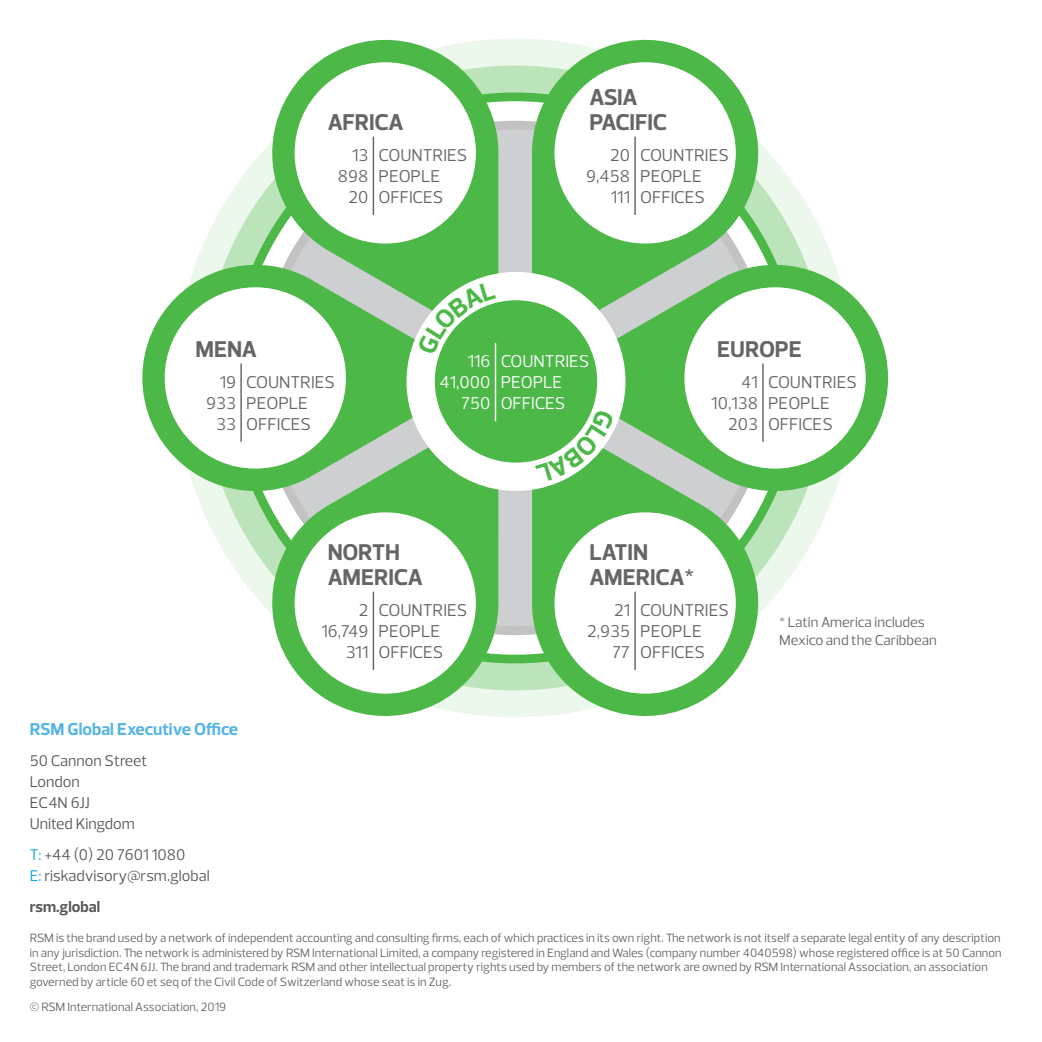
<style>
.page{position:relative;width:1042px;height:1042px;background:#fff}
.page>*{position:absolute;margin:0;border:0;box-sizing:border-box;transform-origin:0 0}
.t1{font:700 23.28px/24.7px "Prelo";letter-spacing:-.01em;color:#656568}
.t2{font:17.5px/21px "Prelo";color:#656568;text-align:right}
.t3{font:17.5px/21px "Prelo";color:#fff;text-align:right}
.Subhead_blue{font:700 17.5px "Prelo";color:#54b4e5}
.Body{font:15.75px/21px "Prelo";color:#57585a}
.Body-2{font:700 15.75px "Prelo";color:#57585a}
.t4{font:14.53px/17.5px "Prelo";color:#656568}
.Disclaimer{font:12.25px/14.7px "Prelo";color:#656568}
.s1{color:#08a7e0}
</style>
<div class="page">
<svg style="left:195px;top:39px;width:640px;height:678px"></svg>
<svg style="left:224px;top:87px;width:582px;height:580px"></svg>
<svg style="left:498px;top:121px;width:34px;height:514px;background:#cacdcc"></svg>
<svg style="left:142px;top:265px;width:269px;height:226px;fill:#4cb848"></svg>
<svg style="left:256px;top:407px;width:242px;height:310px;fill:#4cb848"></svg>
<svg style="left:532px;top:486px;width:242px;height:231px;fill:#4cb848"></svg>
<svg style="left:549px;top:265px;width:339px;height:226px;fill:#4cb848"></svg>
<svg style="left:532px;top:39px;width:242px;height:310px;background:#85cb83"></svg>
<svg style="left:256px;top:39px;width:242px;height:310px;fill:#4cb848"></svg>
<div style="left:554px;top:512px;width:182px;height:181px;background:#fff;border-radius:50%"></div>
<div style="left:295px;top:512px;width:181px;height:181px;background:#fff;border-radius:50%"></div>
<div style="left:165px;top:287px;width:181px;height:181px;background:#fff;border-radius:50%"></div>
<div style="left:295px;top:62px;width:181px;height:181px;background:#fff;border-radius:50%"></div>
<div style="left:554px;top:62px;width:182px;height:181px;background:#fff;border-radius:50%"></div>
<div style="left:684px;top:287px;width:182px;height:181px;background:#fff;border-radius:50%"></div>
<div style="left:406px;top:272px;width:219px;height:219px;background:#fff;border-radius:50%"></div>
<div style="left:425px;top:291px;width:182px;height:181px;background:#4cb848;border-radius:50%"></div>
<div style="left:416px;top:281px;width:200px;height:200px;border:19px solid #fff;border-radius:50%"></div>
<hr style="left:634px;top:137px;width:2px;height:78px;background:#656568">
<hr style="left:634px;top:592px;width:2px;height:78px;background:#656568">
<hr style="left:373px;top:592px;width:1px;height:78px;background:#656568">
<hr style="left:373px;top:137px;width:1px;height:78px;background:#656568">
<hr style="left:762px;top:363px;width:2px;height:79px;background:#656568">
<hr style="left:240px;top:363px;width:2px;height:79px;background:#656568">
<hr style="left:495px;top:343px;width:1px;height:78px;background:#fff">
<svg style="left:417px;top:281px;width:79px;height:74px"></svg>
<svg style="left:535px;top:408px;width:80px;height:75px"></svg>
<p class="t1" style="left:328px;top:110px;width:78px">AFRICA</p>
<p class="t2" style="left:338px;top:145px;width:32px">13<br>898<br>20</p>
<p class="t2" style="left:378px;top:145px;width:90px;text-align:left">COUNTRIES<br>PEOPLE<br>OFFICES</p>
<p class="t1" style="left:589px;top:85px;width:79px">ASIA<br>PACIFIC</p>
<p class="t2" style="left:586px;top:145px;width:45px">20<br>9,458<br>111</p>
<p class="t2" style="left:640px;top:145px;width:90px;text-align:left">COUNTRIES<br>PEOPLE<br>OFFICES</p>
<p class="t1" style="left:195px;top:336px;width:63px">MENA</p>
<p class="t2" style="left:206px;top:371px;width:31px">19<br>933<br>33</p>
<p class="t2" style="left:246px;top:371px;width:90px;text-align:left">COUNTRIES<br>PEOPLE<br>OFFICES</p>
<p class="t3" style="left:439px;top:351px;width:52px">116<br>41,000<br>750</p>
<p class="t3" style="left:501px;top:351px;width:90px;text-align:left">COUNTRIES<br>PEOPLE<br>OFFICES</p>
<p class="t1" style="left:717px;top:336px;width:86px">EUROPE</p>
<p class="t2" style="left:711px;top:371px;width:48px">41<br>10,138<br>203</p>
<p class="t2" style="left:768px;top:371px;width:90px;text-align:left">COUNTRIES<br>PEOPLE<br>OFFICES</p>
<p class="Subhead_blue" style="left:30px;top:718px;width:210px">RSM Global Executive Office</p>
<p class="Body" style="left:30px;top:750px;width:119px">50 Cannon Street<br>London<br>EC4N 6JJ<br>United Kingdom</p>
<p class="Body" style="left:30px;top:844px;width:181px"><span class="s1">T:</span> +44 (0) 20 7601 1080<br><span class="s1">E:</span> riskadvisory@rsm.global</p>
<p class="Body-2" style="left:30px;top:897px;width:72px">rsm.global</p>
<p class="t1" style="left:328px;top:540px;width:97px">NORTH<br>AMERICA</p>
<p class="t2" style="left:321px;top:600px;width:48px">2<br>16,749<br>311</p>
<p class="t2" style="left:378px;top:600px;width:90px;text-align:left">COUNTRIES<br>PEOPLE<br>OFFICES</p>
<p class="t1" style="left:589px;top:540px;width:106px">LATIN<br>AMERICA*</p>
<p class="t2" style="left:587px;top:600px;width:44px">21<br>2,935<br>77</p>
<p class="t2" style="left:640px;top:600px;width:90px;text-align:left">COUNTRIES<br>PEOPLE<br>OFFICES</p>
<p class="t4" style="left:779px;top:613px;width:159px">* Latin America includes<br>Mexico and the Caribbean</p>
<p class="Disclaimer" style="left:30px;top:930px;width:973px">RSM is the brand used by a network of independent accounting and consulting firms, each of which practices in its own right. The network is not itself a separate legal entity of any description in any jurisdiction. The network is administered by RSM International Limited, a company registered in England and Wales (company number 4040598) whose registered office is at 50 Cannon Street, London EC4N 6JJ. The brand and trademark RSM and other intellectual property rights used by members of the network are owned by RSM International Association, an association governed by article 60 et seq of the Civil Code of Switzerland whose seat is in Zug.</p>
<p class="Disclaimer" style="left:30px;top:999px;width:198px">© RSM International Association, 2019</p>
</div>
